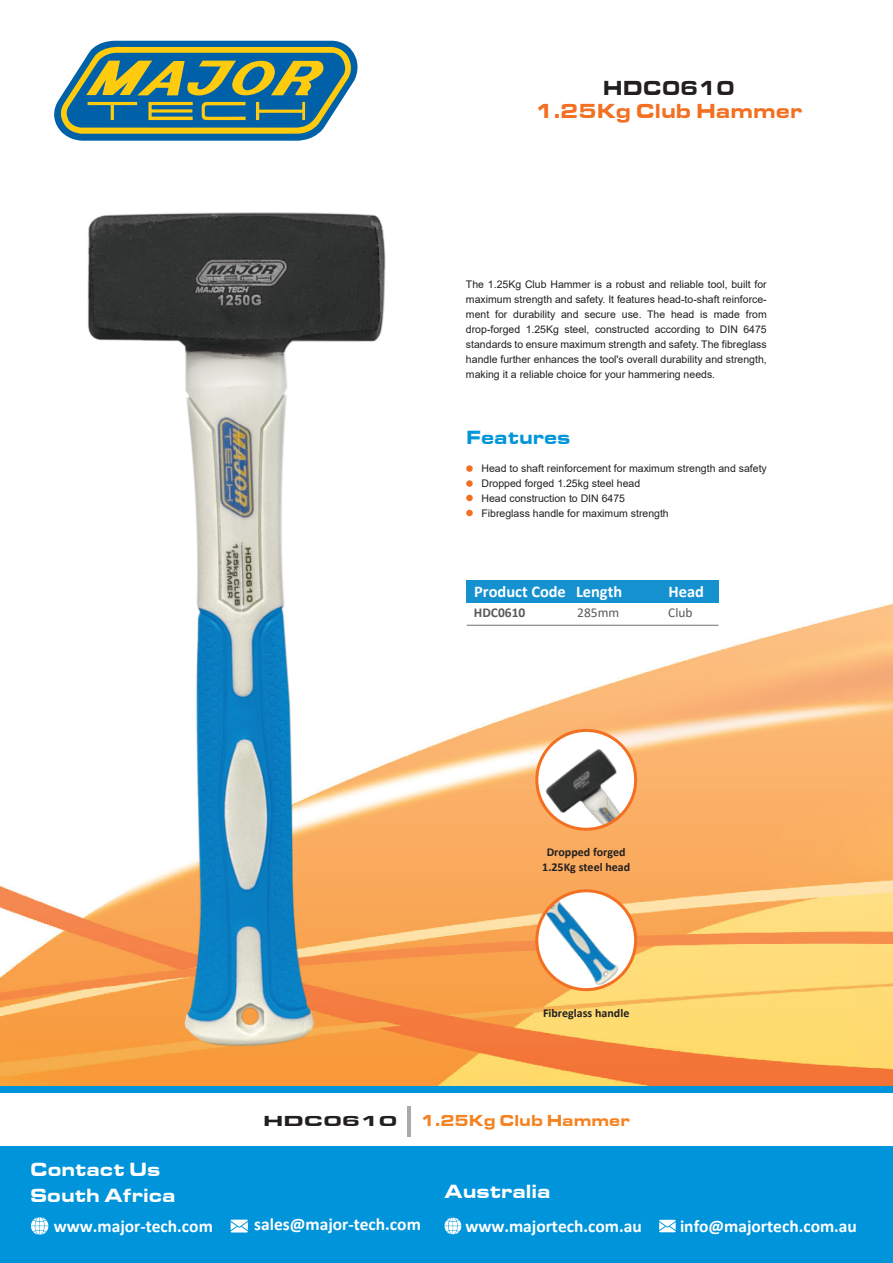
<style>
.page{position:relative;width:893px;height:1263px;background:#fff}
.page>*{position:absolute;margin:0;border:0;box-sizing:border-box;transform-origin:0 0}
.t1{font:21px "Eurostile T Blac Exte";color:#f36f21;scale:.91 1}
.t2{font:21px "Eurostile T Blac Exte";color:#231f20;scale:.91 1}
.t3{font:19.8px/26.5px "Eurostile T Blac Exte";color:#fff;scale:.9 1}
.t4{font:19.8px "Eurostile T Blac Exte";color:#0095da;scale:.9 1}
.t5{font:700 17.4px "Calibri";color:#fff}
.t6{font:16.5px "Eurostile T Blac Exte";color:#f58220;scale:.91 1}
.t7{font:700 16.35px "Calibri";color:#fff}
.t8{font:15px "Eurostile T Blac Exte";color:#231f20;scale:1.3 1}
.t9{font:13.5px "Calibri";color:#595a5c}
.t10{font:700 13.5px "Calibri";color:#595a5c}
.t11{font:700 12px/14.4px "Calibri";color:#231f20;text-align:center}
.t12{font:10.5px/15px "Arial";color:#231f20}
</style>
<div class="page">
<img style="left:0;top:480px;width:893px;height:606px">
<div style="left:0;top:1086px;width:893px;height:177px;background:#0095da"></div>
<div style="left:0;top:1094px;width:893px;height:52px;background:#fff"></div>
<svg style="left:31px;top:1217px;width:17px;height:18px"></svg>
<svg style="left:231px;top:1219px;width:17px;height:13px"></svg>
<svg style="left:659px;top:1220px;width:17px;height:12px"></svg>
<svg style="left:444px;top:1217px;width:17px;height:18px"></svg>
<hr style="left:407px;top:1106px;width:3px;height:31px;background:#a7a9ac">
<svg style="left:54px;top:40px;width:304px;height:101px;background:#6a9384"></svg>
<svg style="left:466px;top:465px;width:7px;height:7px"></svg>
<svg style="left:466px;top:480px;width:7px;height:7px"></svg>
<div style="left:466px;top:495px;width:7px;height:6px;background:#f36f21;border-radius:50%"></div>
<div style="left:466px;top:510px;width:7px;height:6px;background:#f36f21;border-radius:50%"></div>
<div style="left:466px;top:580px;width:252px;height:22px;background:#1691d0"></div>
<hr style="left:467px;top:625px;width:251px;height:1px;background:#6e6f72">
<img style="left:537px;top:733px;width:99px;height:96px">
<div style="left:535px;top:729px;width:102px;height:102px;border:3px solid #f36f21;border-radius:50%"></div>
<img style="left:537px;top:891px;width:98px;height:99px">
<div style="left:535px;top:889px;width:102px;height:102px;border:3px solid #f36f21;border-radius:50%"></div>
<img style="left:46px;top:212px;width:399px;height:874px">
<h1 class="t2" style="left:603px;top:76px;width:147px">HDC0610</h1>
<h1 class="t1" style="left:535px;top:99px;width:295px">1.25Kg Club Hammer</h1>
<p class="t12" style="left:466px;top:276px;width:302px;text-align:justify">The 1.25Kg Club Hammer is a robust and reliable tool, built for maximum strength and safety. It features head-to-shaft reinforce&shy;ment for durability and secure use. The head is made from drop-forged 1.25Kg steel, constructed according to DIN 6475 standards to ensure maximum strength and safety. The fibreglass handle further enhances the tool's overall durability and strength, making it a reliable choice for your hammering needs.</p>
<h2 class="t4" style="left:466px;top:426px;width:117px">Features</h2>
<p class="t12" style="left:481px;top:461px;width:287px">Head to shaft reinforcement for maximum strength and safety Dropped forged 1.25kg steel head<br>Head construction to DIN 6475<br>Fibreglass handle for maximum strength</p>
<h3 class="t7" style="left:474px;top:580px;width:149px">Product Code Length</h3>
<h3 class="t7" style="left:668px;top:580px;width:37px">Head</h3>
<p class="t10" style="left:474px;top:603px;width:53px">HDC0610</p>
<p class="t9" style="left:577px;top:603px;width:44px">285mm</p>
<p class="t9" style="left:668px;top:603px;width:26px">Club</p>
<p class="t11" style="left:542px;top:845px;width:89px">Dropped forged<br>1.25Kg steel head</p>
<p class="t11" style="left:543px;top:1005px;width:88px">Fibreglass handle</p>
<h2 class="t3" style="left:30px;top:1156px;width:163px">Contact Us<br>South Africa</h2>
<h3 class="t8" style="left:263px;top:1112px;width:105px">HDC0610</h3>
<h3 class="t6" style="left:421px;top:1111px;width:231px">1.25Kg Club Hammer</h3>
<h2 class="t3" style="left:445px;top:1178px;width:119px">Australia</h2>
<h3 class="t5" style="left:54px;top:1213px;width:161px">www.major-tech.com</h3>
<h3 class="t5" style="left:254px;top:1212px;width:168px">sales@major-tech.com</h3>
<h3 class="t5" style="left:465px;top:1213px;width:178px">www.majortech.com.au</h3>
<h3 class="t5" style="left:680px;top:1213px;width:178px">info@majortech.com.au</h3>
</div>
